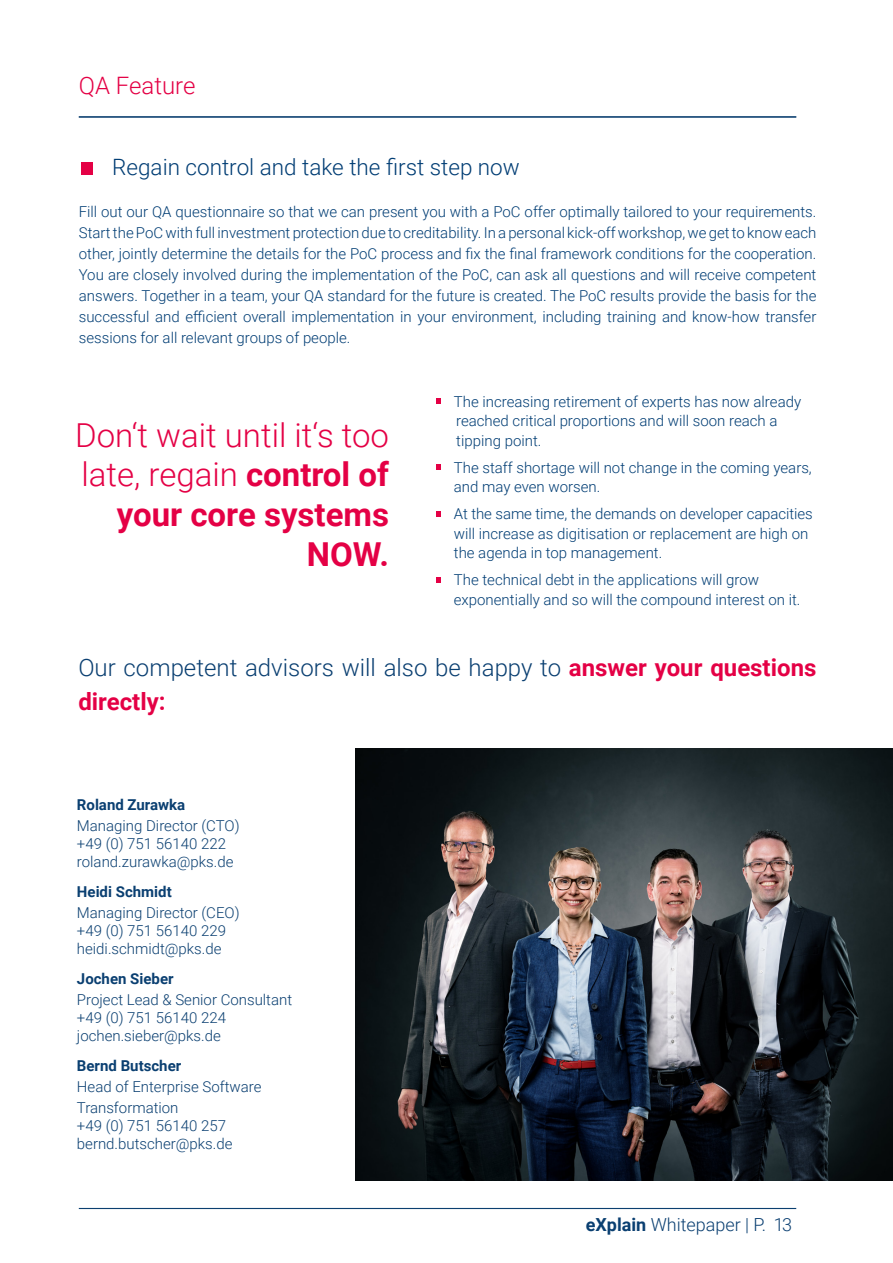
<style>
.page{position:relative;width:893px;height:1263px;background:#fff}
.page>*{position:absolute;margin:0;border:0;box-sizing:border-box;transform-origin:0 0}
.t1{font:300 33px/39.6px "Roboto";color:#e40045;text-align:right}
.t2{font:300 24px/34.5px "Roboto";color:#0a3f71}
.t3{font:300 24px "Roboto";color:#e40045}
.t4{font:300 22.5px "Roboto";color:#003d74}
.t5{font:300 18px "Roboto";color:#0a3f71}
.t6{font:300 15px/19.5px "Roboto";color:#003d74}
.t7{font:300 15px/18px "Roboto";color:#0a3f71}
.t8{font:700 15px "Roboto";color:#0a3f71}
.s1{font-weight:700}
.s2{font-weight:700;color:#e40045}
</style>
<div class="page">
<hr style="left:79px;top:1208px;width:717px;height:1px;background:#0b3f70">
<hr style="left:79px;top:116px;width:717px;height:1px;background:#0b3f70">
<img style="left:355px;top:748px;width:538px;height:432px">
<svg style="left:436px;top:399px;width:5px;height:5px"></svg>
<svg style="left:436px;top:465px;width:5px;height:5px"></svg>
<svg style="left:436px;top:511px;width:5px;height:5px"></svg>
<svg style="left:436px;top:577px;width:5px;height:5px"></svg>
<div style="left:81px;top:162px;width:12px;height:13px;background:#e40045"></div>
<h2 class="t3" style="left:79px;top:68px;width:118px">QA Feature</h2>
<h3 class="t4" style="left:112px;top:151px;width:409px">Regain control and take the first step now</h3>
<p class="t6" style="left:79px;top:200px;width:739px;line-height:21px;text-align:justify">Fill out our QA questionnaire so that we can present you with a PoC offer optimally tailored to your requirements.<br>Start the PoC with full investment protection due to creditability. In a personal kick-off workshop, we get to know each other, jointly determine the details for the PoC process and fix the final framework conditions for the cooperation.<br>You are closely involved during the implementation of the PoC, can ask all questions and will receive competent answers. Together in a team, your QA standard for the future is created. The PoC results provide the basis for the successful and efficient overall implementation in your environment, including training and know-how transfer sessions for all relevant groups of people.</p>
<h1 class="t1" style="left:75px;top:414px;width:315px">Don‘t wait until it‘s too late, regain <span class="s1">control of your core systems<br>NOW.</span></h1>
<p class="t6" style="left:454px;top:391px;width:349px">The increasing retirement of experts has now already reached critical proportions and will soon reach a tipping point.</p>
<p class="t6" style="left:454px;top:457px;width:359px">The staff shortage will not change in the coming years, and may even worsen.</p>
<p class="t6" style="left:454px;top:504px;width:360px">At the same time, the demands on developer capacities will increase as digitisation or replacement are high on the agenda in top management.</p>
<p class="t6" style="left:454px;top:570px;width:348px">The technical debt in the applications will grow exponentially and so will the compound interest on it.</p>
<h2 class="t2" style="left:78px;top:649px;width:739px">Our competent advisors will also be happy to <span class="s2">answer your questions directly:</span></h2>
<p class="t8" style="left:77px;top:794px;width:110px">Roland Zurawka</p>
<p class="t7" style="left:77px;top:816px;width:164px">Managing Director (CTO) +49 (0) 751 56140 222 roland.zurawka@pks.de</p>
<p class="t8" style="left:77px;top:881px;width:96px">Heidi Schmidt</p>
<p class="t7" style="left:77px;top:903px;width:164px">Managing Director (CEO) +49 (0) 751 56140 229 heidi.schmidt@pks.de</p>
<p class="t8" style="left:77px;top:968px;width:98px">Jochen Sieber</p>
<p class="t7" style="left:77px;top:990px;width:217px">Project Lead &amp; Senior Consultant +49 (0) 751 56140 224 jochen.sieber@pks.de</p>
<p class="t8" style="left:77px;top:1055px;width:106px">Bernd Butscher</p>
<p class="t7" style="left:77px;top:1076px;width:186px;line-height:21px">Head of Enterprise Software<br>Transformation</p>
<p class="t7" style="left:77px;top:1116px;width:157px">+49 (0) 751 56140 257 bernd.butscher@pks.de</p>
<p class="t5" style="left:586px;top:1212px;width:208px"><span class="s1">eXplain</span> Whitepaper | P. 13</p>
</div>
